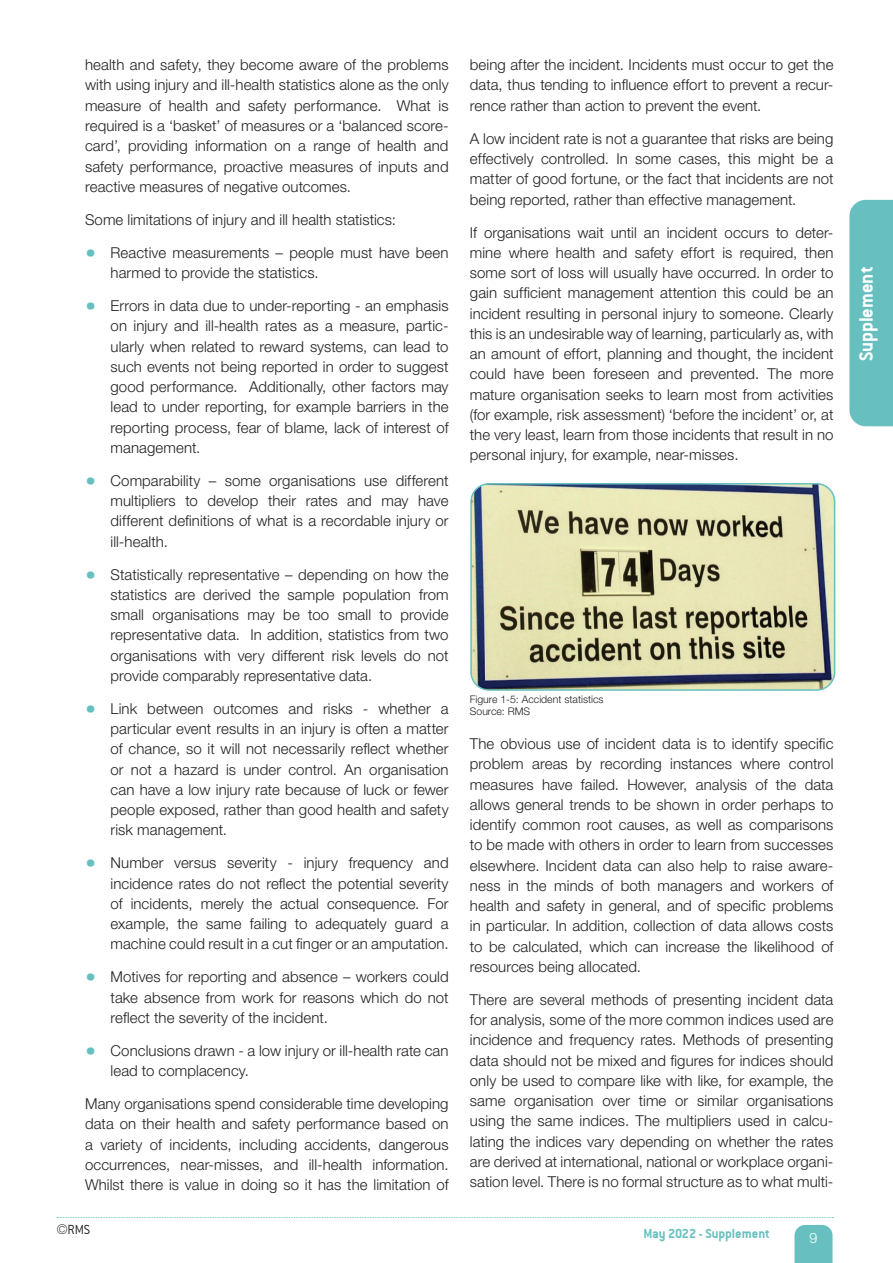
<style>
.page{position:relative;width:893px;height:1263px;background:#fff}
.page>*{position:absolute;margin:0;border:0;box-sizing:border-box;transform-origin:0 0}
.t1{font:21px "Conduit ITCTT Bold";color:#fff}
.t2{font:300 15px/20.2px "Helvetica Neue LT Std";letter-spacing:.005em;color:#231f20;text-align:justify}
.t3{font:14.25px "Conduit ITCTT Bold";color:#67c0bf}
.t4{font:14.25px "Conduit ITCTT Light";color:#231f20}
.t5{font:300 14.25px "Helvetica Neue LT Std";color:#fff}
.t6{font:300 10.5px/12px "Helvetica Neue LT Std";color:#231f20}
.s1{font-family:"Conduit ITCTT Light";font-weight:400;font-size:25.5px;color:#67c0bf}
.s2{font-family:"Helvetica Neue LT Std";font-weight:100;font-stretch:condensed;font-size:13.5px}
</style>
<div class="page">
<svg style="left:794px;top:1225px;width:38px;height:38px"></svg>
<svg style="left:57px;top:1217px;width:776px;height:1px"></svg>
<div style="left:849px;top:200px;width:44px;height:226px;background:#67c0bf"></div>
<img style="left:473px;top:484px;width:362px;height:204px">
<div style="left:470px;top:483px;width:365px;height:208px;border:2px solid #67c0bf;border-radius:18px"></div>
<p class="t2" style="left:85px;top:54px;width:365px">health and safety, they become aware of the problems with using injury and ill-health statistics alone as the only measure of health and safety performance. What is required is a ‘basket’ of measures or a ‘balanced score&shy;card’, providing information on a range of health and safety performance, proactive measures of inputs and reactive measures of negative outcomes.</p>
<p class="t2" style="left:85px;top:209px;width:312px">Some limitations of injury and ill health statistics:</p>
<p class="t2" style="left:111px;top:242px;width:339px;text-indent:-26px"><span class="s1">•</span> Reactive measurements – people must have been harmed to provide the statistics.</p>
<p class="t2" style="left:111px;top:295px;width:340px;text-indent:-26px"><span class="s1">•</span> Errors in data due to under-reporting - an emphasis on injury and ill-health rates as a measure, partic&shy;ularly when related to reward systems, can lead to such events not being reported in order to suggest good performance. Additionally, other factors may lead to under reporting, for example barriers in the reporting process, fear of blame, lack of interest of management.</p>
<p class="t2" style="left:111px;top:470px;width:340px;text-indent:-26px"><span class="s1">•</span> Comparability – some organisations use different multipliers to develop their rates and may have different definitions of what is a recordable injury or ill-health.</p>
<p class="t2" style="left:111px;top:564px;width:340px;text-indent:-26px"><span class="s1">•</span> Statistically representative – depending on how the statistics are derived the sample population from small organisations may be too small to provide representative data. In addition, statistics from two organisations with very different risk levels do not provide comparably representative data.</p>
<p class="t2" style="left:111px;top:698px;width:340px;text-indent:-26px"><span class="s1">•</span> Link between outcomes and risks - whether a particular event results in an injury is often a matter of chance, so it will not necessarily reflect whether or not a hazard is under control. An organisation can have a low injury rate because of luck or fewer people exposed, rather than good health and safety risk management.</p>
<p class="t2" style="left:111px;top:853px;width:340px;text-indent:-26px"><span class="s1">•</span> Number versus severity - injury frequency and incidence rates do not reflect the potential severity of incidents, merely the actual consequence. For example, the same failing to adequately guard a machine could result in a cut finger or an amputation.</p>
<p class="t2" style="left:111px;top:967px;width:340px;text-indent:-26px"><span class="s1">•</span> Motives for reporting and absence – workers could take absence from work for reasons which do not reflect the severity of the incident.</p>
<p class="t2" style="left:111px;top:1040px;width:340px;text-indent:-26px"><span class="s1">•</span> Conclusions drawn - a low injury or ill-health rate can lead to complacency.</p>
<p class="t2" style="left:85px;top:1093px;width:365px">Many organisations spend considerable time developing data on their health and safety performance based on a variety of incidents, including accidents, dangerous occurrences, near-misses, and ill-health information.<br>Whilst there is value in doing so it has the limitation of</p>
<p class="t4" style="left:57px;top:1222px;width:35px"><span class="s2">©</span>RMS</p>
<p class="t2" style="left:470px;top:54px;width:365px">being after the incident. Incidents must occur to get the data, thus tending to influence effort to prevent a recur&shy;rence rather than action to prevent the event.</p>
<p class="t2" style="left:470px;top:128px;width:365px">A low incident rate is not a guarantee that risks are being effectively controlled. In some cases, this might be a matter of good fortune, or the fact that incidents are not being reported, rather than effective management.</p>
<p class="t2" style="left:470px;top:222px;width:365px">If organisations wait until an incident occurs to deter&shy;mine where health and safety effort is required, then some sort of loss will usually have occurred. In order to gain sufficient management attention this could be an incident resulting in personal injury to someone. Clearly this is an undesirable way of learning, particularly as, with an amount of effort, planning and thought, the incident could have been foreseen and prevented. The more mature organisation seeks to learn most from activities (for example, risk assessment) ‘before the incident’ or, at the very least, learn from those incidents that result in no personal injury, for example, near-misses.</p>
<p class="t6" style="left:470px;top:693px;width:135px">Figure 1-5: Accident statistics<br>Source: RMS</p>
<p class="t2" style="left:470px;top:733px;width:365px">The obvious use of incident data is to identify specific problem areas by recording instances where control measures have failed. However, analysis of the data allows general trends to be shown in order perhaps to identify common root causes, as well as comparisons to be made with others in order to learn from successes elsewhere. Incident data can also help to raise aware&shy;ness in the minds of both managers and workers of health and safety in general, and of specific problems in particular. In addition, collection of data allows costs to be calculated, which can increase the likelihood of resources being allocated.</p>
<p class="t2" style="left:470px;top:989px;width:365px">There are several methods of presenting incident data for analysis, some of the more common indices used are incidence and frequency rates. Methods of presenting data should not be mixed and figures for indices should only be used to compare like with like, for example, the same organisation over time or similar organisations using the same indices. The multipliers used in calcu&shy;lating the indices vary depending on whether the rates are derived at international, national or workplace organi&shy;sation level. There is no formal structure as to what multi-</p>
<p class="t3" style="left:643px;top:1225px;width:128px">May 2022 - Supplement</p>
<p class="t5" style="left:809px;top:1229px;width:9px">9</p>
<h1 class="t1" style="left:854px;top:361px;width:96px;rotate:-90deg">Supplement</h1>
</div>
